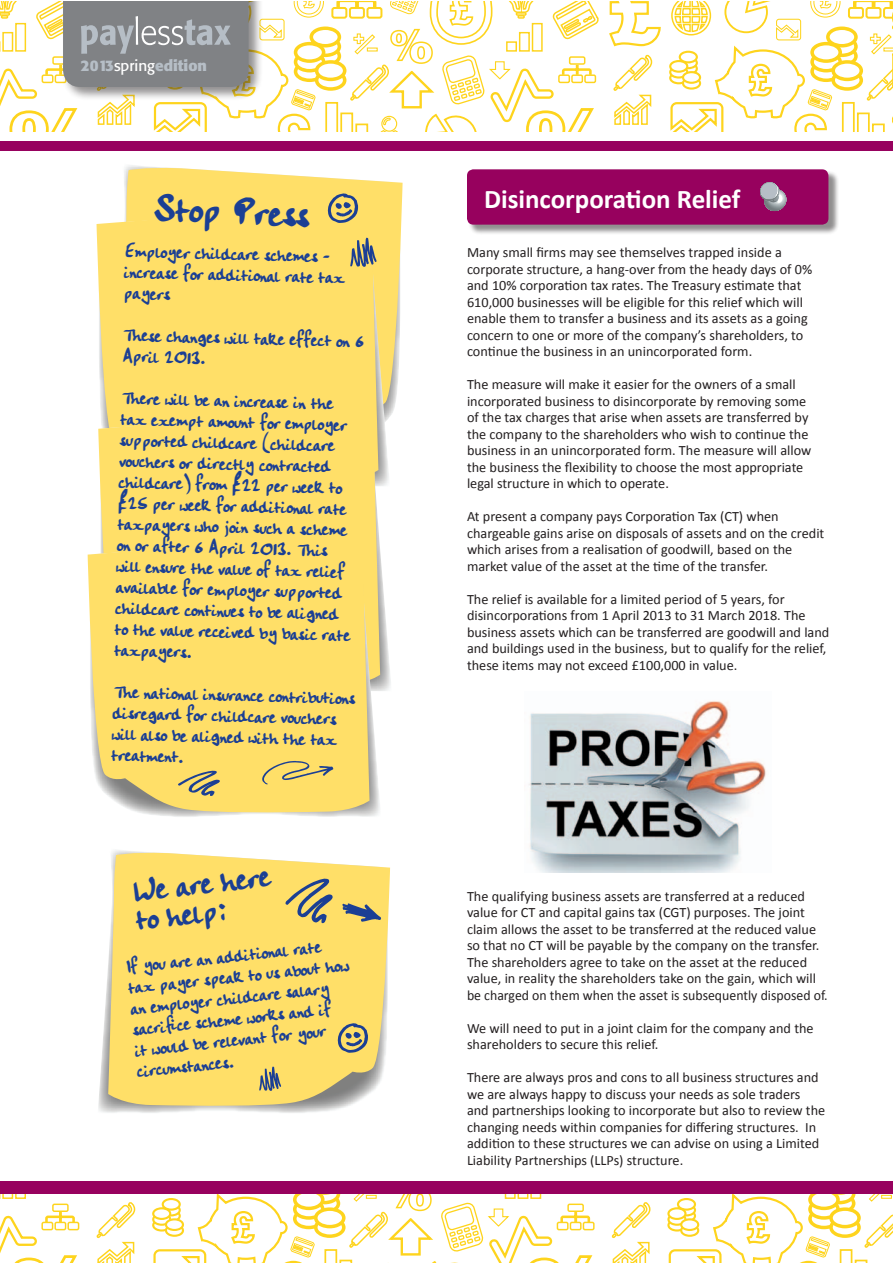
<style>
.page{position:relative;width:893px;height:1263px;background:#fff}
.page>*{position:absolute;margin:0;border:0;box-sizing:border-box;transform-origin:0 0}
.t1{font:43.5px "Handwriting Plain";color:#1b3f94}
.t2{font:36px/28.3px "Handwriting Plain";color:#1b3f94}
.t3{font:700 27px "Calibri";color:#fff}
.t4{font:21px/21px "Handwriting Plain";color:#1b3f94}
.t5{font:700 15.15px "Formata";color:#b6bec6}
.t6{font:14.25px/16.5px "Calibri";color:#231f20}
.s1{font-weight:400;color:#fff}
</style>
<div class="page">
<svg style="left:609px;top:2px;width:52px;height:123px"></svg>
<svg style="left:669px;top:2px;width:224px;height:130px"></svg>
<svg style="left:0;top:1194px;width:26px;height:5px"></svg>
<div style="left:52px;top:1203px;width:17px;height:9px;border:1px solid #fed41d;border-radius:2px"></div>
<svg style="left:0;top:1211px;width:79px;height:52px"></svg>
<svg style="left:96px;top:1202px;width:40px;height:61px"></svg>
<svg style="left:611px;top:1202px;width:40px;height:61px"></svg>
<svg style="left:667px;top:1194px;width:226px;height:69px"></svg>
<svg style="left:152px;top:1194px;width:443px;height:69px"></svg>
<div style="left:0;top:142px;width:893px;height:9px;background:#97015e"></div>
<div style="left:0;top:1181px;width:893px;height:13px;background:#97015e"></div>
<svg style="left:0;top:2px;width:599px;height:130px"></svg>
<svg style="left:124px;top:167px;width:279px;height:247px;fill:#ffdf68"></svg>
<img style="left:96px;top:209px;width:294px;height:205px">
<div style="left:97px;top:205px;width:281px;height:209px;background:#ffdf68"></div>
<img style="left:380px;top:414px;width:12px;height:277px">
<div style="left:98px;top:410px;width:282px;height:130px;background:#ffdf68"></div>
<img style="left:87px;top:540px;width:294px;height:277px">
<div style="left:88px;top:536px;width:281px;height:277px;background:#ffdf68"></div>
<svg style="left:327px;top:193px;width:31px;height:30px"></svg>
<svg style="left:350px;top:238px;width:27px;height:30px"></svg>
<svg style="left:177px;top:770px;width:44px;height:27px"></svg>
<svg style="left:262px;top:761px;width:71px;height:24px;background:#dbc66e"></svg>
<img style="left:98px;top:850px;width:293px;height:263px">
<svg style="left:108px;top:852px;width:282px;height:254px;background:#fbde72"></svg>
<svg style="left:285px;top:877px;width:49px;height:47px;background:#bfb274"></svg>
<svg style="left:259px;top:1066px;width:23px;height:26px"></svg>
<svg style="left:337px;top:1022px;width:31px;height:31px"></svg>
<svg style="left:342px;top:903px;width:39px;height:19px"></svg>
<div style="left:468px;top:171px;width:371px;height:64px;background:#231f20;opacity:.5"></div>
<div style="left:467px;top:169px;width:361px;height:56px;background:#97015e;border-radius:6px"></div>
<svg style="left:760px;top:182px;width:27px;height:29px"></svg>
<img style="left:529px;top:701px;width:237px;height:172px">
<p class="t5" style="left:81px;top:56px;width:128px">2013<span class="s1">spring</span>edition</p>
<h1 class="t1" style="left:155px;top:175px;width:158px;rotate:3deg">Stop Press</h1>
<h3 class="t4" style="left:125px;top:240px;width:222px;rotate:2deg">Employer childcare schemes - increase for additional rate tax payers</h3>
<h3 class="t4" style="left:123px;top:324px;width:243px;line-height:21.8px;rotate:2deg">These changes will take effect on 6<br>April 2013.</h3>
<p class="t4" style="left:122px;top:387px;width:239px;rotate:2deg">There will be an increase in the tax exempt amount for employer supported childcare (childcare vouchers or directly contracted childcare) from £22 per week to £25 per week for additional rate taxpayers who join such a scheme on or after 6 April 2013. This will ensure the value of tax relief available for employer supported childcare continues to be aligned to the value received by basic rate taxpayers.</p>
<h3 class="t4" style="left:114px;top:681px;width:243px;rotate:2deg">The national insurance contributions disregard for childcare vouchers will also be aligned with the tax treatment.</h3>
<h2 class="t2" style="left:131px;top:879px;width:141px;rotate:-7deg">We are here to help:</h2>
<h3 class="t4" style="left:125px;top:957px;width:223px;rotate:-6deg">If you are an additional rate tax payer speak to us about how an employer childcare salary sacrifi ce scheme works and if<br>it would be relevant for your circumstances.</h3>
<h3 class="t3" style="left:484px;top:182px;width:258px">Disincorporation Relief</h3>
<p class="t6" style="left:467px;top:243px;width:347px">Many small firms may see themselves trapped inside a corporate structure, a hang-over from the heady days of 0% and 10% corporation tax rates. The Treasury estimate that 610,000 businesses will be eligible for this relief which will enable them to transfer a business and its assets as a going concern to one or more of the company’s shareholders, to continue the business in an unincorporated form.</p>
<p class="t6" style="left:467px;top:375px;width:346px">The measure will make it easier for the owners of a small incorporated business to disincorporate by removing some of the tax charges that arise when assets are transferred by the company to the shareholders who wish to continue the business in an unincorporated form. The measure will allow the business the flexibility to choose the most appropriate legal structure in which to operate.</p>
<p class="t6" style="left:467px;top:507px;width:359px">At present a company pays Corporation Tax (CT) when chargeable gains arise on disposals of assets and on the credit which arises from a realisation of goodwill, based on the market value of the asset at the time of the transfer.</p>
<p class="t6" style="left:467px;top:590px;width:364px">The relief is available for a limited period of 5 years, for disincorporations from 1 April 2013 to 31 March 2018. The business assets which can be transferred are goodwill and land and buildings used in the business, but to qualify for the relief, these items may not exceed £100,000 in value.</p>
<p class="t6" style="left:467px;top:887px;width:362px">The qualifying business assets are transferred at a reduced value for CT and capital gains tax (CGT) purposes. The joint claim allows the asset to be transferred at the reduced value so that no CT will be payable by the company on the transfer.<br>The shareholders agree to take on the asset at the reduced value, in reality the shareholders take on the gain, which will be charged on them when the asset is subsequently disposed of.</p>
<p class="t6" style="left:467px;top:1019px;width:348px">We will need to put in a joint claim for the company and the shareholders to secure this relief.</p>
<p class="t6" style="left:467px;top:1068px;width:360px">There are always pros and cons to all business structures and we are always happy to discuss your needs as sole traders and partnerships looking to incorporate but also to review the changing needs within companies for differing structures. In addition to these structures we can advise on using a Limited Liability Partnerships (LLPs) structure.</p>
</div>
